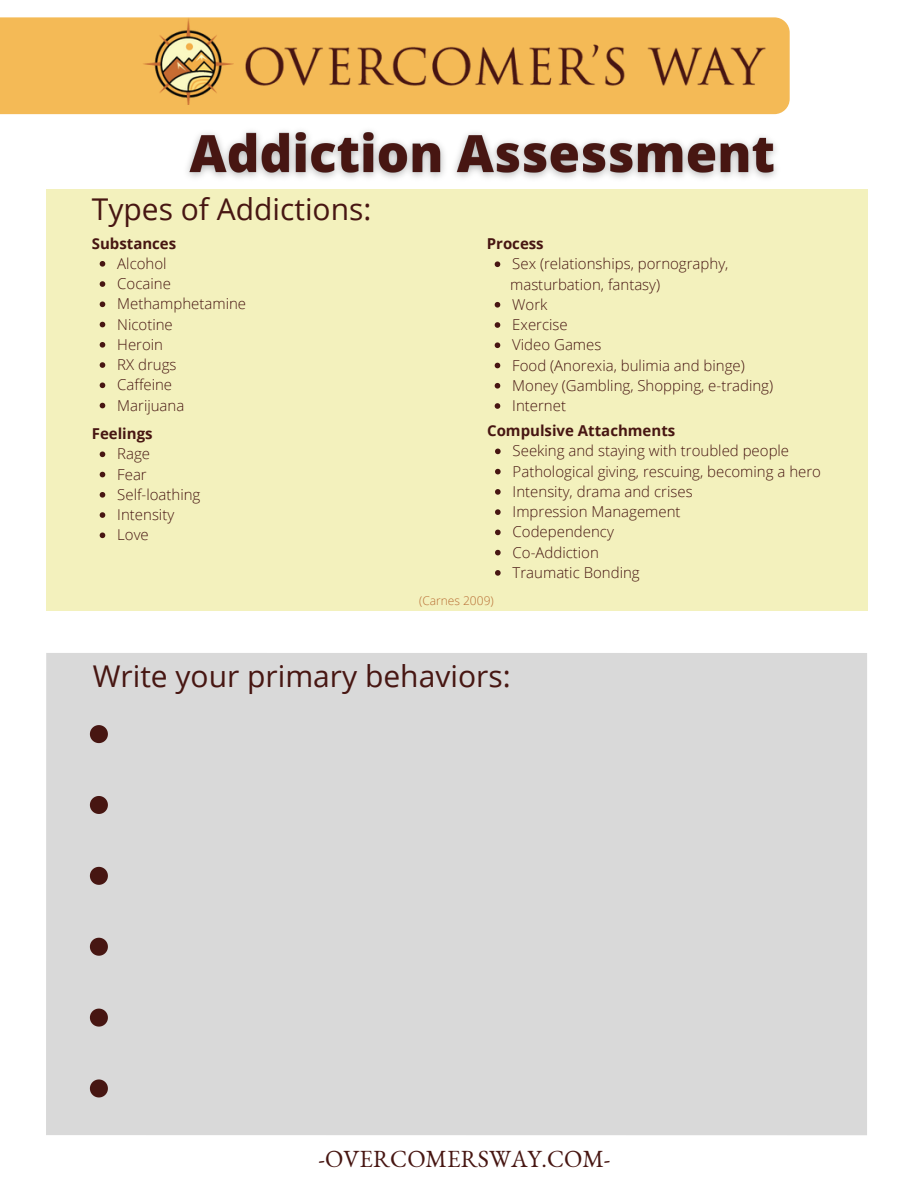
<style>
.page{position:relative;width:918px;height:1188px;background:#fff}
.page>*{position:absolute;margin:0;border:0;box-sizing:border-box;transform-origin:0 0}
.t1{font:30px "Open Sans";color:#471612}
.t2{font:24px "EB Garamond";color:#471612}
.t3{font:300 15px/20.2px "Open Sans";color:#471612}
.t4{font:700 15px "Open Sans";color:#471612}
.t5{font:300 12px "Open Sans";color:#b96f35}
</style>
<div class="page">
<div style="left:0;top:17px;width:789px;height:97px;background:#f4ba56"></div>
<img style="left:128px;top:17px;width:662px;height:87px">
<img style="left:178px;top:107px;width:611px;height:72px">
<div style="left:46px;top:189px;width:821px;height:422px;background:#f3f1bd"></div>
<svg style="left:495px;top:261px;width:5px;height:6px"></svg>
<svg style="left:495px;top:302px;width:5px;height:6px"></svg>
<svg style="left:495px;top:322px;width:5px;height:6px"></svg>
<svg style="left:495px;top:342px;width:5px;height:6px"></svg>
<svg style="left:495px;top:363px;width:5px;height:5px"></svg>
<svg style="left:495px;top:383px;width:5px;height:6px"></svg>
<svg style="left:495px;top:403px;width:5px;height:6px"></svg>
<div style="left:46px;top:653px;width:821px;height:483px;background:#d9d9d9"></div>
<svg style="left:90px;top:725px;width:18px;height:18px"></svg>
<svg style="left:90px;top:796px;width:18px;height:18px"></svg>
<svg style="left:90px;top:867px;width:18px;height:18px"></svg>
<svg style="left:90px;top:938px;width:18px;height:18px"></svg>
<svg style="left:90px;top:1009px;width:18px;height:18px"></svg>
<svg style="left:90px;top:1079px;width:18px;height:18px"></svg>
<svg style="left:495px;top:449px;width:6px;height:5px"></svg>
<svg style="left:495px;top:469px;width:6px;height:5px"></svg>
<svg style="left:495px;top:489px;width:6px;height:6px"></svg>
<svg style="left:495px;top:509px;width:6px;height:6px"></svg>
<svg style="left:495px;top:530px;width:6px;height:5px"></svg>
<svg style="left:495px;top:550px;width:6px;height:5px"></svg>
<svg style="left:495px;top:570px;width:6px;height:6px"></svg>
<svg style="left:100px;top:452px;width:5px;height:5px"></svg>
<svg style="left:100px;top:472px;width:5px;height:5px"></svg>
<svg style="left:100px;top:492px;width:5px;height:6px"></svg>
<svg style="left:100px;top:512px;width:5px;height:6px"></svg>
<svg style="left:100px;top:532px;width:5px;height:6px"></svg>
<svg style="left:100px;top:261px;width:5px;height:6px"></svg>
<svg style="left:100px;top:281px;width:5px;height:6px"></svg>
<svg style="left:100px;top:301px;width:5px;height:6px"></svg>
<svg style="left:100px;top:322px;width:5px;height:5px"></svg>
<svg style="left:100px;top:342px;width:5px;height:6px"></svg>
<svg style="left:100px;top:362px;width:5px;height:6px"></svg>
<svg style="left:100px;top:382px;width:5px;height:6px"></svg>
<svg style="left:100px;top:403px;width:5px;height:5px"></svg>
<h1 class="t1" style="left:92px;top:188px;width:281px">Types of Addictions:</h1>
<p class="t4" style="left:92px;top:233px;width:86px">Substances</p>
<p class="t3" style="left:117px;top:253px;width:130px">Alcohol<br>Cocaine<br>Methamphetamine<br>Nicotine<br>Heroin<br>RX drugs<br>Caffeine<br>Marijuana</p>
<p class="t4" style="left:487px;top:233px;width:58px">Process</p>
<p class="t3" style="left:510px;top:274px;width:152px">masturbation, fantasy)</p>
<p class="t3" style="left:512px;top:253px;width:218px">Sex (relationships, pornography,</p>
<p class="t3" style="left:512px;top:294px;width:262px">Work<br>Exercise<br>Video Games<br>Food (Anorexia, bulimia and binge)<br>Money (Gambling, Shopping, e-trading)<br>Internet</p>
<p class="t4" style="left:92px;top:423px;width:62px">Feelings</p>
<p class="t4" style="left:487px;top:420px;width:190px">Compulsive Attachments</p>
<p class="t3" style="left:117px;top:443px;width:85px">Rage<br>Fear<br>Self-loathing<br>Intensity<br>Love</p>
<p class="t3" style="left:513px;top:441px;width:310px">Seeking and staying with troubled people<br>Pathological giving, rescuing, becoming a hero<br>Intensity, drama and crises<br>Impression Management<br>Codependency<br>Co-Addiction<br>Traumatic Bonding</p>
<p class="t5" style="left:419px;top:592px;width:76px">(Carnes 2009)</p>
<h1 class="t1" style="left:93px;top:655px;width:419px">Write your primary behaviors:</h1>
<h2 class="t2" style="left:319px;top:1143px;width:293px">-OVERCOMERSWAY.COM-</h2>
</div>
